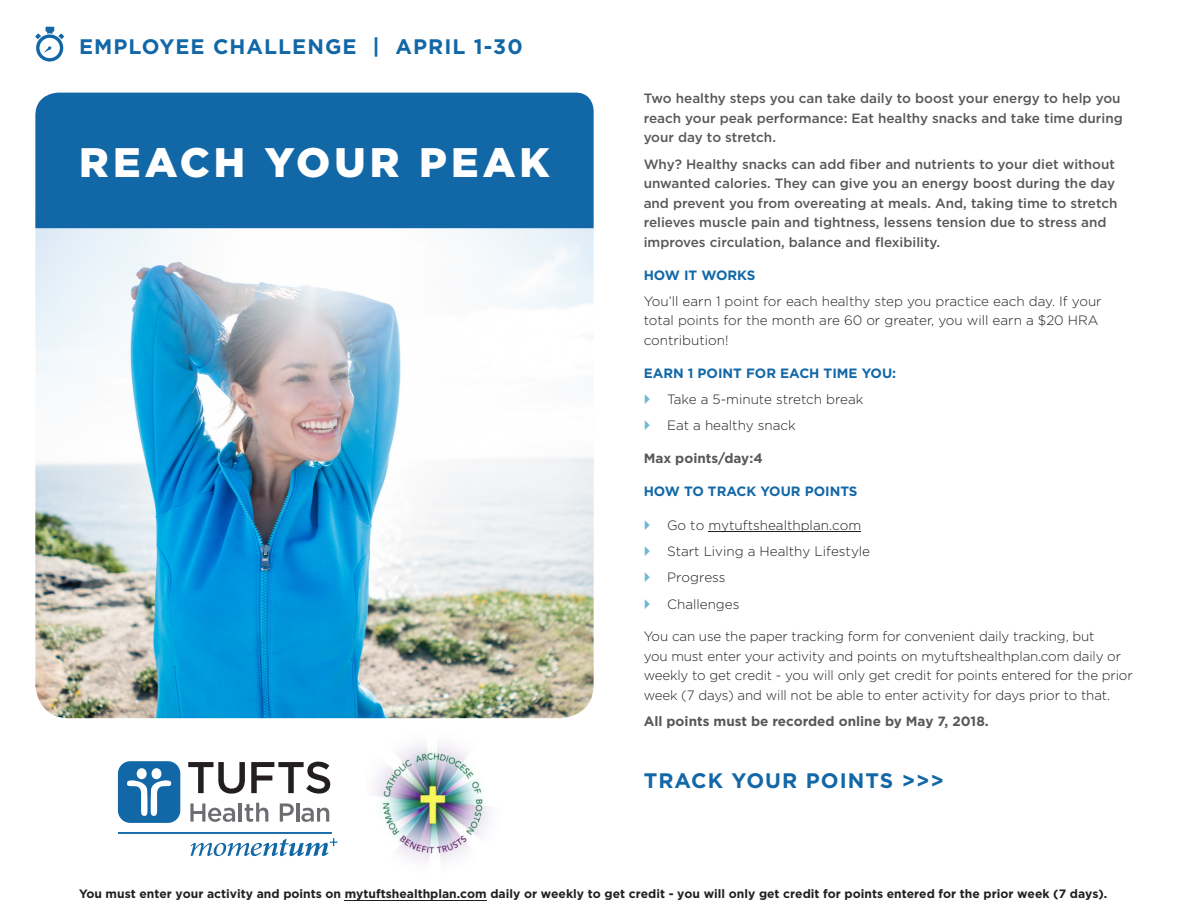
<style>
.page{position:relative;width:1188px;height:918px;background:#fff}
.page>*{position:absolute;margin:0;border:0;box-sizing:border-box;transform-origin:0 0}
.Book_18_24_light_blu{font:900 41.25px "Gotham";letter-spacing:.1em;color:#fff}
.Book_18_24_light_blu-2{font:700 21px "Gotham";letter-spacing:.05em;color:#1268a7}
.t1{font:300 13.5px/19.5px "Gotham";letter-spacing:-.01em;color:#231f20}
.t2{font:500 13.5px/19.5px "Gotham";color:#58585b}
.t3{font:700 13.5px "Gotham";color:#58585b}
.t4{font:700 13.5px "Gotham";color:#1268a7}
.t5{font:700 12.15px "Gotham";color:#231f20}
</style>
<div class="page">
<img style="left:35px;top:228px;width:559px;height:490px">
<div style="left:35px;top:93px;width:559px;height:135px;background:#1268a7"></div>
<svg style="left:35px;top:27px;width:29px;height:35px"></svg>
<img style="left:373px;top:743px;width:118px;height:119px">
<hr style="left:118px;top:832px;width:214px;height:2px;background:#1268a7">
<svg style="left:188px;top:762px;width:57px;height:32px"></svg>
<svg style="left:251px;top:762px;width:79px;height:32px"></svg>
<svg style="left:190px;top:803px;width:45px;height:19px"></svg>
<hr style="left:239px;top:803px;width:3px;height:19px;background:#6c6d70">
<svg style="left:245px;top:803px;width:23px;height:19px"></svg>
<svg style="left:280px;top:803px;width:14px;height:19px"></svg>
<hr style="left:296px;top:803px;width:3px;height:19px;background:#6c6d70">
<svg style="left:301px;top:808px;width:28px;height:14px"></svg>
<div style="left:118px;top:761px;width:62px;height:62px;background:#1268a7;border-radius:12px"></div>
<div style="left:152px;top:768px;width:10px;height:11px;background:#fff;border-radius:50%"></div>
<svg style="left:127px;top:780px;width:44px;height:36px"></svg>
<div style="left:137px;top:768px;width:10px;height:11px;background:#fff;border-radius:50%"></div>
<svg style="left:191px;top:838px;width:146px;height:18px"></svg>
<hr style="left:345px;top:900px;width:142px;height:1px;background:#231f20">
<hr style="left:708px;top:531px;width:153px;height:1px;background:#231f20">
<p class="Book_18_24_light_blu-2" style="left:79px;top:32px;width:445px">EMPLOYEE CHALLENGE | APRIL 1-30</p>
<p class="Book_18_24_light_blu" style="left:79px;top:134px;width:472px">REACH YOUR PEAK</p>
<p class="t2" style="left:644px;top:89px;width:481px">Two healthy steps you can take daily to boost your energy to help you reach your peak performance: Eat healthy snacks and take time during your day to stretch.</p>
<p class="t2" style="left:644px;top:154px;width:475px">Why? Healthy snacks can add fiber and nutrients to your diet without unwanted calories. They can give you an energy boost during the day and prevent you from overeating at meals. And, taking time to stretch relieves muscle pain and tightness, lessens tension due to stress and improves circulation, balance and flexibility.</p>
<p class="t4" style="left:644px;top:266px;width:113px">HOW IT WORKS</p>
<p class="t1" style="left:644px;top:291px;width:460px">You’ll earn 1 point for each healthy step you practice each day. If your total points for the month are 60 or greater, you will earn a $20 HRA contribution!</p>
<p class="t4" style="left:644px;top:364px;width:254px">EARN 1 POINT FOR EACH TIME YOU:</p>
<p class="t1" style="left:667px;top:389px;width:198px">Take a 5-minute stretch break</p>
<p class="t1" style="left:667px;top:416px;width:130px">Eat a healthy snack</p>
<p class="t3" style="left:644px;top:450px;width:121px">Max points/day:4</p>
<p class="t4" style="left:644px;top:483px;width:215px">HOW TO TRACK YOUR POINTS</p>
<p class="t1" style="left:667px;top:512px;width:205px;line-height:26.2px">Go to mytuftshealthplan.com<br>Start Living a Healthy Lifestyle<br>Progress<br>Challenges</p>
<p class="t1" style="left:644px;top:626px;width:491px">You can use the paper tracking form for convenient daily tracking, but<br>you must enter your activity and points on mytuftshealthplan.com daily or weekly to get credit - you will only get credit for points entered for the prior week (7 days) and will not be able to enter activity for days prior to that.</p>
<p class="t3" style="left:644px;top:712px;width:347px">All points must be recorded online by May 7, 2018.</p>
<p class="Book_18_24_light_blu-2" style="left:644px;top:766px;width:302px">TRACK YOUR POINTS &gt;&gt;&gt;</p>
<p class="t5" style="left:79px;top:886px;width:1030px">You must enter your activity and points on mytuftshealthplan.com daily or weekly to get credit - you will only get credit for points entered for the prior week (7 days).</p>
</div>
